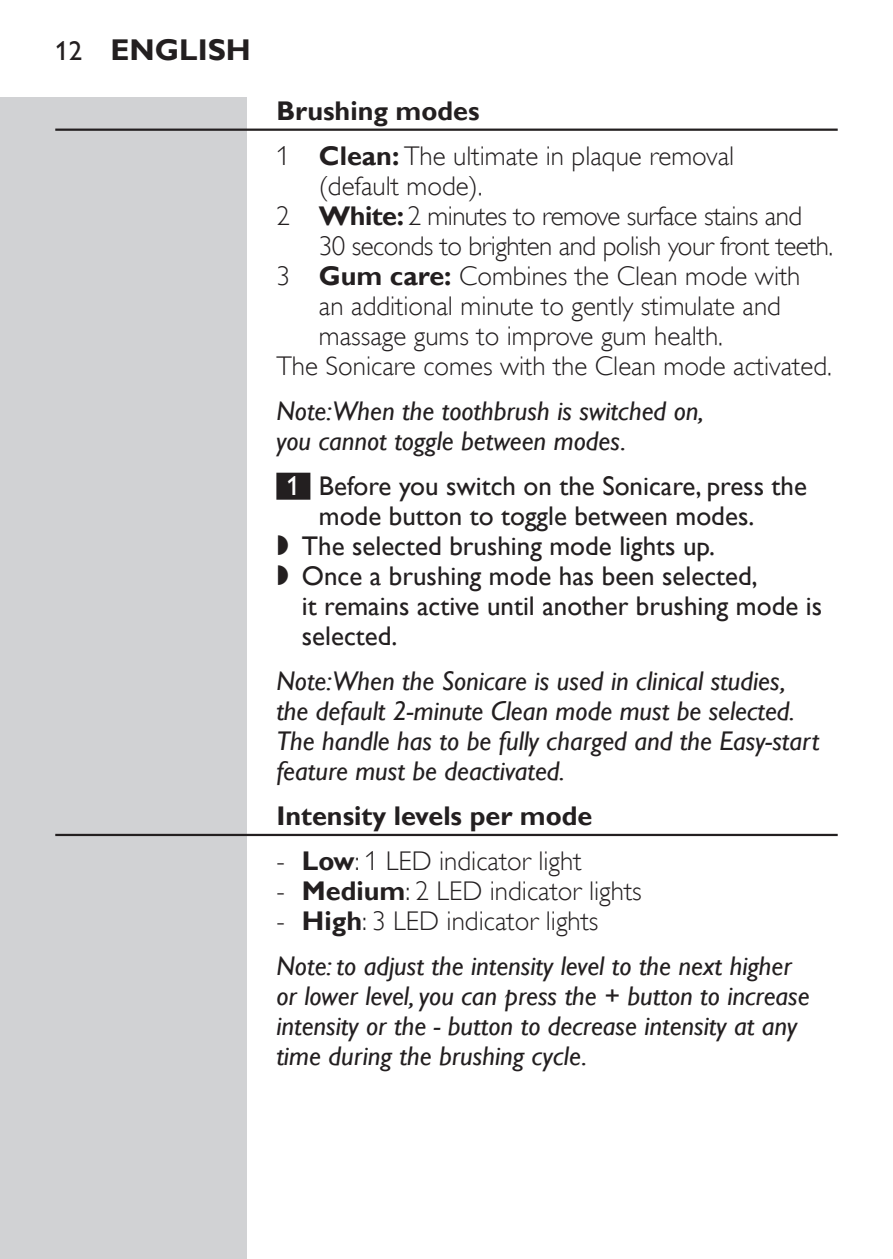
<style>
.page{position:relative;width:893px;height:1259px;background:#fff}
.page>*{position:absolute;margin:0;border:0;box-sizing:border-box;transform-origin:0 0}
.t1{font:700 30px "Gill Sans Alt One WGL";color:#231f20}
.t2{font:italic 27px/30px "Gill Sans Alt One WGL";color:#231f20}
.t3{font:27px "Gill Sans Alt One WGL Light";color:#231f20}
.t4{font:27px "Gill Sans Alt One WGL";color:#231f20}
.t5{font:27px "Gill Sans Alt One WGL Light";letter-spacing:-.02em;color:#231f20}
.t6{font:700 27px "Gill Sans Alt One WGL";color:#231f20}
.s1{font-weight:400;font-size:27px}
.s2{font-family:"Gill Sans Alt One WGL";font-weight:700}
.s3{color:#fff}
.s4{font-family:"Philips Ll Font Plain"}
</style>
<div class="page">
<hr style="left:892px;top:98px;width:1px;height:1161px;background:#d1d2d4">
<div style="left:0;top:98px;width:247px;height:1161px;background:#d1d2d4"></div>
<hr style="left:55px;top:129px;width:783px;height:2px;background:#231f20">
<div style="left:276px;top:473px;width:34px;height:27px;background:#231f20"></div>
<hr style="left:55px;top:834px;width:783px;height:2px;background:#231f20">
<p class="t1" style="left:55px;top:29px;width:197px"><span class="s1">12</span> English</p>
<p class="t6" style="left:276px;top:92px;width:205px">Brushing modes</p>
<p class="t3" style="left:276px;top:138px;width:459px">1 <span class="s2">Clean:</span> The ultimate in plaque removal</p>
<p class="t3" style="left:319px;top:168px;width:165px">(default mode).</p>
<p class="t5" style="left:276px;top:198px;width:527px">2 <span class="s2">White:</span> 2 minutes to remove surface stains and</p>
<p class="t5" style="left:319px;top:228px;width:516px">30 seconds to brighten and polish your front teeth.</p>
<p class="t3" style="left:276px;top:258px;width:526px">3 <span class="s2">Gum care:</span> Combines the Clean mode with</p>
<p class="t3" style="left:319px;top:288px;width:464px">an additional minute to gently stimulate and</p>
<p class="t3" style="left:319px;top:318px;width:406px">massage gums to improve gum health.</p>
<p class="t3" style="left:276px;top:348px;width:557px">The Sonicare comes with the Clean mode activated.</p>
<p class="t2" style="left:276px;top:396px;width:429px">Note:When the toothbrush is switched on, you cannot toggle between modes.</p>
<p class="t4" style="left:287px;top:467px;width:522px"><span class="s3">1</span> Before you switch on the Sonicare, press the</p>
<p class="t4" style="left:319px;top:497px;width:437px">mode button to toggle between modes.</p>
<p class="t4" style="left:276px;top:527px;width:440px"><span class="s4">,</span> The selected brushing mode lights up.</p>
<p class="t4" style="left:276px;top:557px;width:483px"><span class="s4">,</span> Once a brushing mode has been selected,</p>
<p class="t4" style="left:302px;top:587px;width:522px">it remains active until another brushing mode is</p>
<p class="t4" style="left:302px;top:617px;width:97px">selected.</p>
<p class="t2" style="left:276px;top:666px;width:544px">Note:When the Sonicare is used in clinical studies, the default 2-minute Clean mode must be selected.<br>The handle has to be fully charged and the Easy-start feature must be deactivated.</p>
<p class="t6" style="left:276px;top:797px;width:318px">Intensity levels per mode</p>
<p class="t3" style="left:276px;top:843px;width:307px">- <span class="s2">Low</span>: 1 LED indicator light</p>
<p class="t3" style="left:276px;top:873px;width:367px">- <span class="s2">Medium</span>: 2 LED indicator lights</p>
<p class="t3" style="left:276px;top:903px;width:324px">- <span class="s2">High</span>: 3 LED indicator lights</p>
<p class="t2" style="left:276px;top:951px;width:535px">Note: to adjust the intensity level to the next higher or lower level, you can press the + button to increase intensity or the - button to decrease intensity at any time during the brushing cycle.</p>
</div>
